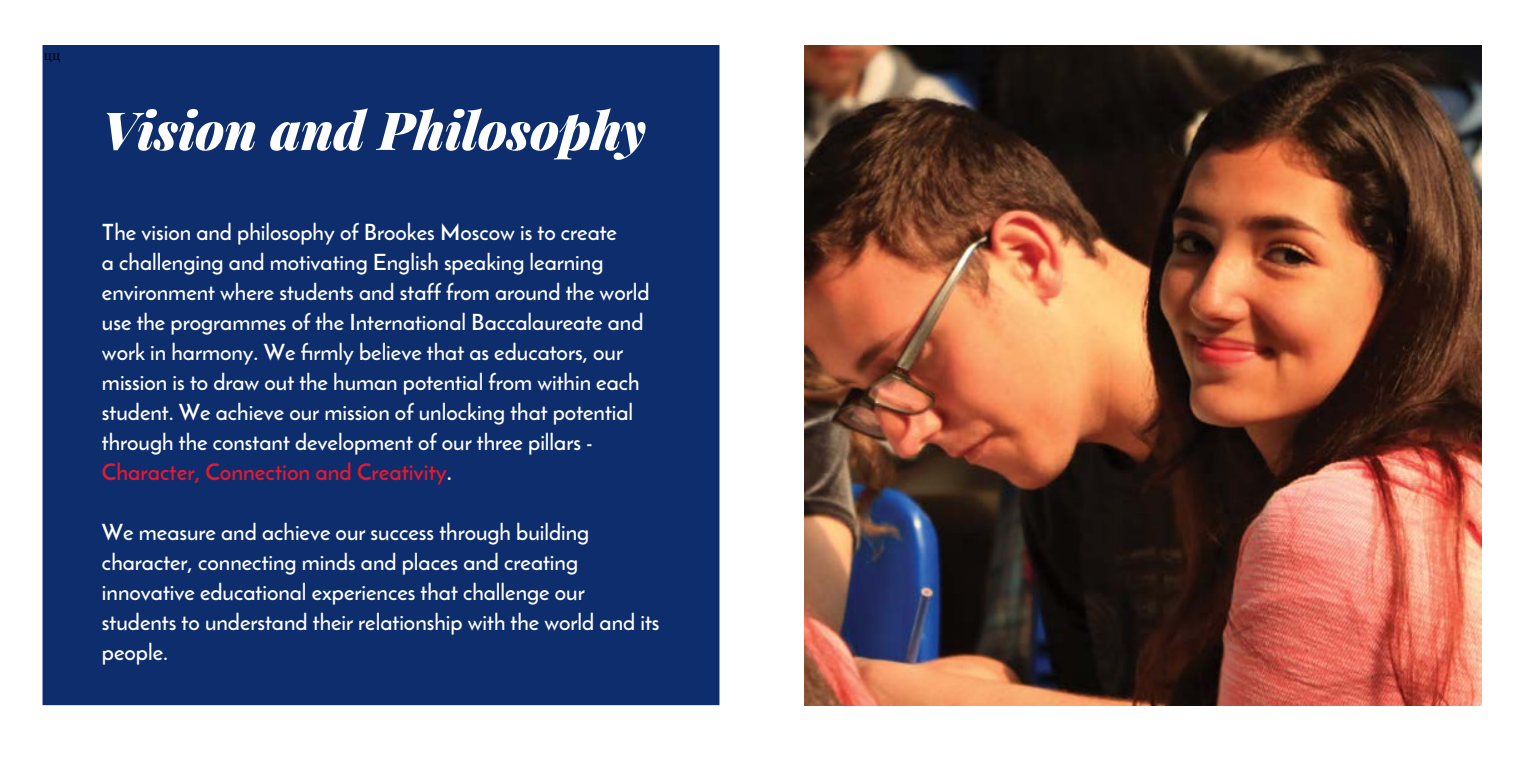
<style>
.page{position:relative;width:1524px;height:762px;background:#fff}
.page>*{position:absolute;margin:0;border:0;box-sizing:border-box;transform-origin:0 0}
.t1{font:italic 900 52.5px "Playfair Display";letter-spacing:-.005em;color:#fff}
.t2{font:600 22.5px/30px "Josefin Sans";color:#fff}
.t3{font:15px "Minion Pro";color:#000}
.s1{font-weight:700;color:#e11931}
.s2{font-weight:700}
</style>
<div class="page">
<div style="left:43px;top:46px;width:676px;height:658px;background:#0d2d6c"></div>
<img style="left:804px;top:45px;width:677px;height:660px">
<p class="t3" style="left:44px;top:45px;width:18px">цц</p>
<h1 class="t1" style="left:102px;top:94px;width:545px">Vision and Philosophy</h1>
<p class="t2" style="left:102px;top:217px;width:549px">The vision and philosophy of Brookes Moscow is to create<br>a challenging and motivating English speaking learning environment where students and staff from around the world use the programmes of the International Baccalaureate and work in harmony. We firmly believe that as educators, our mission is to draw out the human potential from within each student. We achieve our mission of unlocking that potential through the constant development of our three pillars - <span class="s1">Character, Connection and Creativity</span><span class="s2">.</span></p>
<p class="t2" style="left:102px;top:517px;width:559px">We measure and achieve our success through building character, connecting minds and places and creating innovative educational experiences that challenge our students to understand their relationship with the world and its people.</p>
</div>
